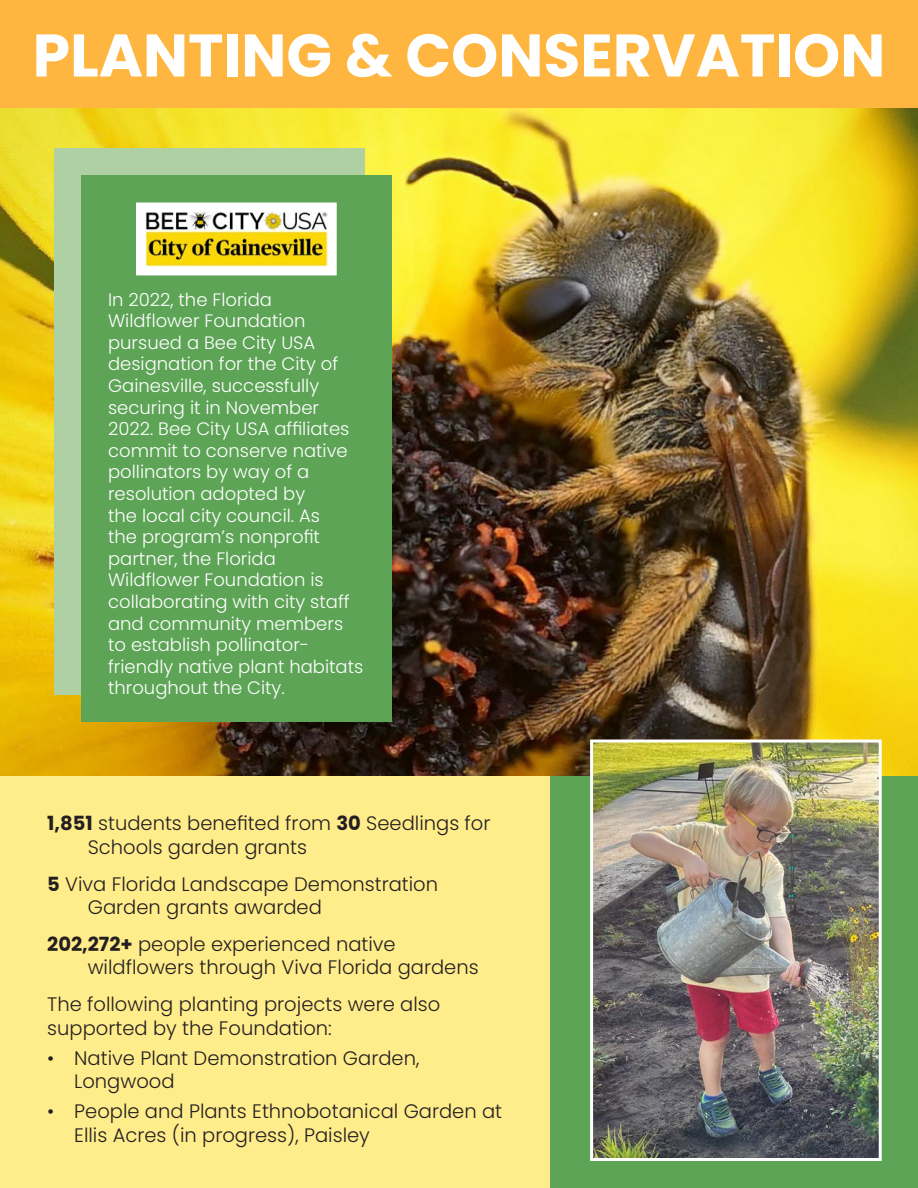
<style>
.page{position:relative;width:918px;height:1188px;background:#fff}
.page>*{position:absolute;margin:0;border:0;box-sizing:border-box;transform-origin:0 0}
.t1{font:700 60px "Poppins";color:#fff}
.t2{font:300 19.5px/23.4px "Poppins";color:#231f20}
.t3{font:300 18px/21.6px "Poppins";color:#fff}
.s1{font-weight:700}
</style>
<div class="page">
<img style="left:0;top:108px;width:918px;height:668px">
<div style="left:108px;top:776px;width:810px;height:412px;background:#5da456"></div>
<div style="left:0;top:776px;width:550px;height:412px;background:#ffec8b"></div>
<img style="left:594px;top:744px;width:284px;height:413px">
<div style="left:590px;top:740px;width:292px;height:421px;border:3px solid #fff"></div>
<div style="left:0;top:0;width:918px;height:108px;background:#ffb640"></div>
<div style="left:54px;top:148px;width:311px;height:547px;background:#aed0a3"></div>
<div style="left:81px;top:176px;width:311px;height:546px;background:#5da456"></div>
<svg style="left:136px;top:202px;width:201px;height:74px;background:#d8ce86"></svg>
<p class="t1" style="left:33px;top:21px;width:854px">PLANTING &amp; CONSERVATION</p>
<p class="t3" style="left:108px;top:289px;width:257px">In 2022, the Florida<br>Wildflower Foundation pursued a Bee City USA designation for the City of<br>Gainesville, successfully securing it in November<br>2022. Bee City USA affiliates commit to conserve native pollinators by way of a resolution adopted by<br>the local city council. As<br>the program’s nonprofit partner, the Florida<br>Wildflower Foundation is collaborating with city staff and community members to establish pollinator&shy;friendly native plant habitats throughout the City.</p>
<p class="t2" style="left:88px;top:812px;width:404px;text-indent:-41px"><span class="s1">1,851</span> students benefited from <span class="s1">30</span> Seedlings for<br>Schools garden grants</p>
<p class="t2" style="left:88px;top:872px;width:352px;text-indent:-41px"><span class="s1">5</span> Viva Florida Landscape Demonstration<br>Garden grants awarded</p>
<p class="t2" style="left:88px;top:933px;width:392px;text-indent:-41px"><span class="s1">202,272+</span> people experienced native wildflowers through Viva Florida gardens</p>
<p class="t2" style="left:47px;top:993px;width:395px">The following planting projects were also supported by the Foundation:</p>
<p class="t2" style="left:74px;top:1046px;width:347px;text-indent:-27px">• Native Plant Demonstration Garden,<br>Longwood</p>
<p class="t2" style="left:74px;top:1100px;width:429px;text-indent:-27px">• People and Plants Ethnobotanical Garden at<br>Ellis Acres (in progress), Paisley</p>
</div>
